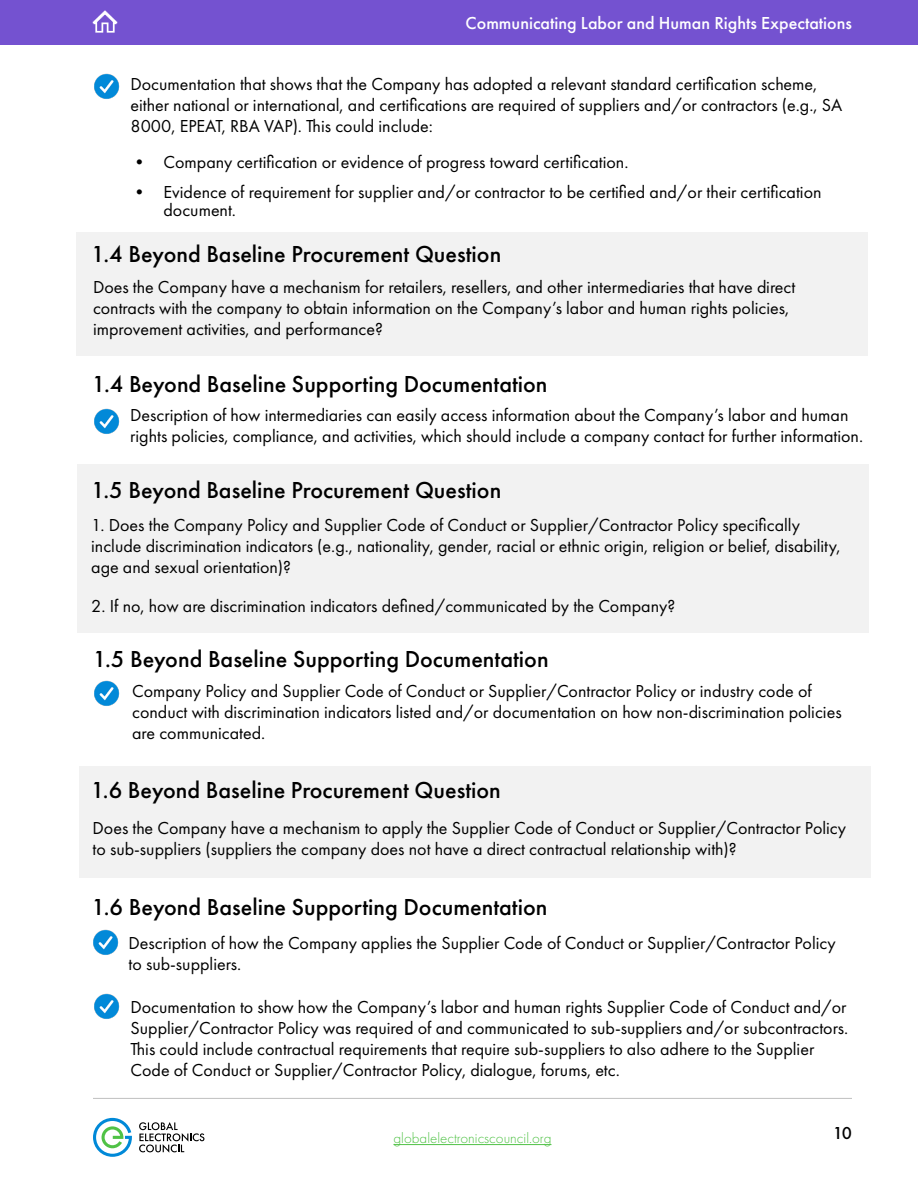
<style>
.page{position:relative;width:918px;height:1188px;background:#fff}
.page>*{position:absolute;margin:0;border:0;box-sizing:border-box;transform-origin:0 0}
.p_block_01_green{font:500 24px "Futura PT";color:#000}
.t1{font:18px/21px "Futura PT";color:#000}
.p_block_02{font:500 18px "Futura PT";color:#fff}
.t2{font:500 18px "Futura PT";color:#000}
.t3{font:300 15px "Futura PT";color:#50c246}
</style>
<div class="page">
<div style="left:0;top:0;width:918px;height:45px;background:#7452d0"></div>
<img style="left:92px;top:10px;width:26px;height:23px">
<svg style="left:93px;top:1118px;width:39px;height:39px"></svg>
<svg style="left:139px;top:1122px;width:65px;height:31px"></svg>
<hr style="left:93px;top:1098px;width:759px;height:1px;background:#bfbfbf">
<hr style="left:394px;top:1144px;width:157px;height:1px;background:#50c246">
<div style="left:79px;top:766px;width:792px;height:112px;background:#f2f2f2"></div>
<div style="left:77px;top:465px;width:792px;height:168px;background:#f2f2f2"></div>
<div style="left:76px;top:232px;width:792px;height:123px;background:#f2f2f2"></div>
<img style="left:94px;top:73px;width:25px;height:26px">
<img style="left:94px;top:408px;width:26px;height:26px">
<img style="left:94px;top:680px;width:26px;height:26px">
<img style="left:93px;top:929px;width:25px;height:26px">
<img style="left:94px;top:993px;width:26px;height:26px">
<p class="p_block_02" style="left:466px;top:13px;width:388px">Communicating Labor and Human Rights Expectations</p>
<p class="t1" style="left:130px;top:74px;width:713px">Documentation that shows that the Company has adopted a relevant standard certification scheme, either national or international, and certifications are required of suppliers and/or contractors (e.g., SA<br>8000, EPEAT, RBA VAP). This could include:</p>
<p class="t1" style="left:130px;top:152px;width:499px">• Company certification or evidence of progress toward certification.</p>
<p class="t1" style="left:164px;top:183px;width:660px;line-height:18px;text-indent:-33px">• Evidence of requirement for supplier and/or contractor to be certified and/or their certification document.</p>
<p class="p_block_01_green" style="left:91px;top:240px;width:412px">1.4 Beyond Baseline Procurement Question</p>
<p class="t1" style="left:93px;top:276px;width:704px">Does the Company have a mechanism for retailers, resellers, and other intermediaries that have direct contracts with the company to obtain information on the Company’s labor and human rights policies, improvement activities, and performance?</p>
<p class="p_block_01_green" style="left:92px;top:369px;width:457px">1.4 Beyond Baseline Supporting Documentation</p>
<p class="t1" style="left:130px;top:404px;width:735px">Description of how intermediaries can easily access information about the Company’s labor and human rights policies, compliance, and activities, which should include a company contact for further information.</p>
<p class="p_block_01_green" style="left:91px;top:476px;width:412px">1.5 Beyond Baseline Procurement Question</p>
<p class="t1" style="left:91px;top:514px;width:751px">1. Does the Company Policy and Supplier Code of Conduct or Supplier/Contractor Policy specifically include discrimination indicators (e.g., nationality, gender, racial or ethnic origin, religion or belief, disability, age and sexual orientation)?</p>
<p class="t1" style="left:91px;top:595px;width:586px">2. If no, how are discrimination indicators defined/communicated by the Company?</p>
<p class="p_block_01_green" style="left:93px;top:645px;width:457px">1.5 Beyond Baseline Supporting Documentation</p>
<p class="t1" style="left:132px;top:681px;width:711px">Company Policy and Supplier Code of Conduct or Supplier/Contractor Policy or industry code of conduct with discrimination indicators listed and/or documentation on how non-discrimination policies are communicated.</p>
<p class="p_block_01_green" style="left:91px;top:775px;width:412px">1.6 Beyond Baseline Procurement Question</p>
<p class="t1" style="left:93px;top:817px;width:755px">Does the Company have a mechanism to apply the Supplier Code of Conduct or Supplier/Contractor Policy to sub-suppliers (suppliers the company does not have a direct contractual relationship with)?</p>
<p class="p_block_01_green" style="left:92px;top:893px;width:457px">1.6 Beyond Baseline Supporting Documentation</p>
<p class="t1" style="left:129px;top:933px;width:709px">Description of how the Company applies the Supplier Code of Conduct or Supplier/Contractor Policy to sub-suppliers.</p>
<p class="t1" style="left:130px;top:997px;width:719px">Documentation to show how the Company’s labor and human rights Supplier Code of Conduct and/or Supplier/Contractor Policy was required of and communicated to sub-suppliers and/or subcontractors.<br>This could include contractual requirements that require sub-suppliers to also adhere to the Supplier Code of Conduct or Supplier/Contractor Policy, dialogue, forums, etc.</p>
<p class="t3" style="left:394px;top:1130px;width:159px">globalelectronicscouncil.org</p>
<p class="t2" style="left:833px;top:1122px;width:21px">10</p>
</div>
